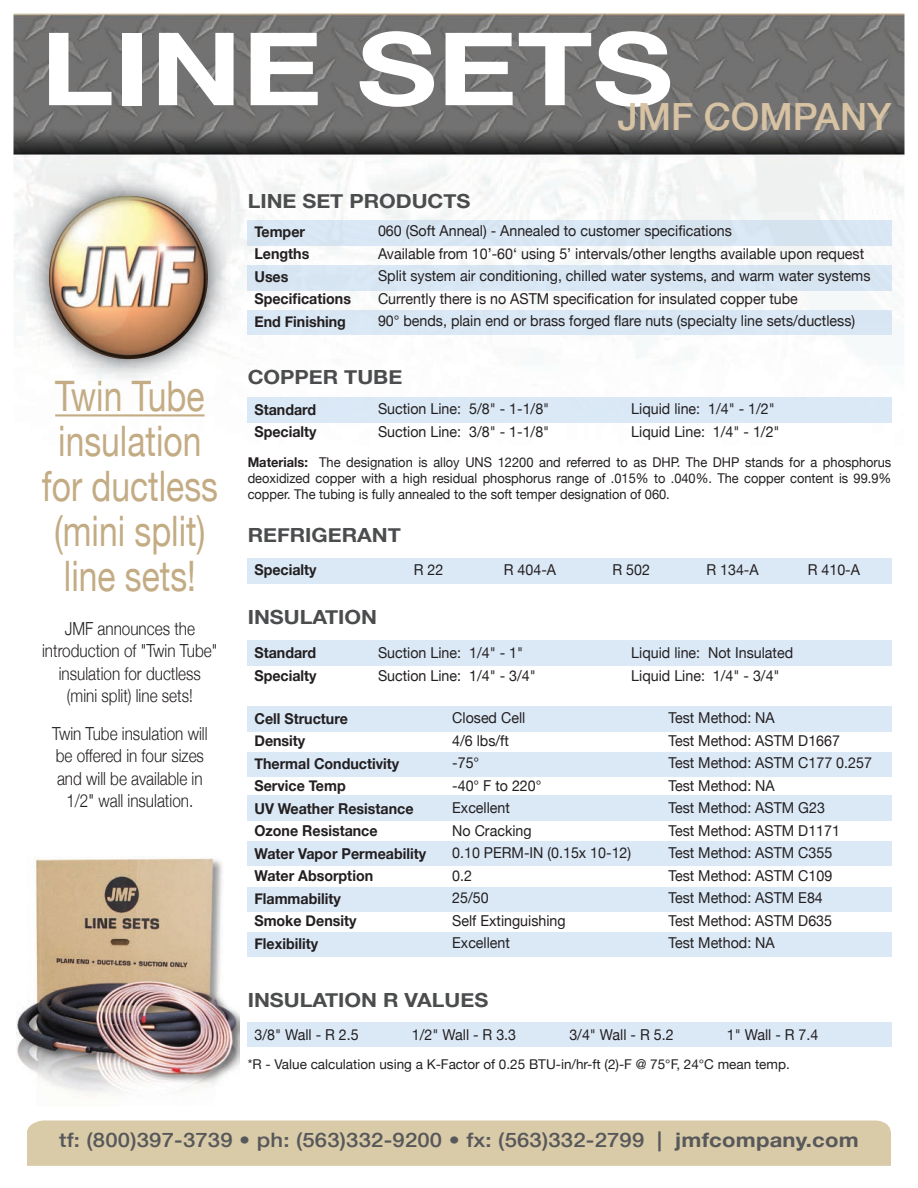
<style>
.page{position:relative;width:918px;height:1188px;background:#fff}
.page>*{position:absolute;margin:0;border:0;box-sizing:border-box;transform-origin:0 0}
.t1{font:700 101.25px "Helvetica Neue";color:#fff;scale:1.22 1}
.t2{font:42px/45px "Helvetica Neue";color:#c3ab83;text-align:center;scale:.8 1}
.t3{font:500 37.5px "Helvetica Neue";color:#d7c3a3}
.t4{font:500 19.95px "Helvetica Neue";letter-spacing:.01em;color:#57585a;scale:1.11 1}
.t5{font:700 19.5px "Helvetica Neue";color:#4b4c4d;scale:1.1 1}
.t6{font:300 18px/22.5px "Helvetica Neue";color:#231f20;text-align:center;scale:.85 1}
.t7{font:15px/22.5px "Helvetica Neue";color:#231f20;scale:.95 1}
.t8{font:700 15px/22.5px "Helvetica Neue";color:#231f20;scale:.95 1}
.t9{font:13.5px/15.8px "Helvetica Neue";color:#231f20;text-align:justify;scale:.95 1}
.t10{font:13.5px "Helvetica Neue";color:#231f20}
.s1{font-weight:700}
</style>
<div class="page">
<img style="left:14px;top:14px;width:890px;height:1033px">
<img style="left:17px;top:856px;width:223px;height:239px">
<div style="left:27px;top:1120px;width:864px;height:46px;background:#d9caa8"></div>
<img style="left:26px;top:173px;width:204px;height:208px">
<img style="left:61px;top:196px;width:65px;height:39px">
<hr style="left:55px;top:414px;width:150px;height:2px;background:#c3ab83">
<div style="left:248px;top:1023px;width:643px;height:24px;background:#dbe9f7"></div>
<div style="left:248px;top:221px;width:643px;height:24px;background:#d8e6f3"></div>
<div style="left:248px;top:266px;width:643px;height:24px;background:#d8e5f2"></div>
<div style="left:248px;top:310px;width:643px;height:25px;background:#d9e7f4"></div>
<div style="left:248px;top:641px;width:643px;height:24px;background:#dbe9f7"></div>
<div style="left:248px;top:707px;width:643px;height:24px;background:#dbe9f7"></div>
<div style="left:248px;top:752px;width:643px;height:24px;background:#dbe9f7"></div>
<div style="left:248px;top:796px;width:643px;height:24px;background:#dbe9f7"></div>
<div style="left:248px;top:841px;width:643px;height:24px;background:#dbe9f7"></div>
<div style="left:248px;top:887px;width:643px;height:25px;background:#dbe9f7"></div>
<div style="left:248px;top:932px;width:643px;height:25px;background:#dbe9f7"></div>
<div style="left:248px;top:559px;width:643px;height:24px;background:#dbe9f7"></div>
<div style="left:248px;top:398px;width:643px;height:24px;background:#dbe9f7"></div>
<h1 class="t1" style="left:40px;top:6px;width:520px">LINE SETS</h1>
<h3 class="t3" style="left:618px;top:94px;width:275px">JMF COMPANY</h3>
<h3 class="t5" style="left:248px;top:189px;width:204px">LINE SET PRODUCTS</h3>
<h2 class="t2" style="left:42px;top:373px;width:222px">Twin Tube insulation for ductless (mini split) line sets!</h2>
<p class="t6" style="left:42px;top:617px;width:208px">JMF announces the introduction of "Twin Tube" insulation for ductless (mini split) line sets!</p>
<p class="t6" style="left:52px;top:722px;width:184px">Twin Tube insulation will be offered in four sizes and will be available in<br>1/2" wall insulation.</p>
<p class="t8" style="left:254px;top:220px;width:103px">Temper<br>Lengths<br>Uses<br>Specifications<br>End Finishing</p>
<p class="t7" style="left:378px;top:220px;width:520px">060 (Soft Anneal) - Annealed to customer specifications<br>Available from 10’-60‘ using 5’ intervals/other lengths available upon request Split system air conditioning, chilled water systems, and warm water systems Currently there is no ASTM specification for insulated copper tube<br>90° bends, plain end or brass forged flare nuts (specialty line sets/ductless)</p>
<h3 class="t5" style="left:248px;top:364px;width:142px">COPPER TUBE</h3>
<p class="t8" style="left:254px;top:398px;width:67px">Standard<br>Specialty</p>
<p class="t7" style="left:378px;top:397px;width:182px">Suction Line: 5/8" - 1-1/8"<br>Suction Line: 3/8" - 1-1/8"</p>
<p class="t7" style="left:631px;top:397px;width:158px">Liquid line: 1/4" - 1/2"<br>Liquid Line: 1/4" - 1/2"</p>
<p class="t9" style="left:248px;top:454px;width:679px"><span class="s1">Materials:</span> The designation is alloy UNS 12200 and referred to as DHP. The DHP stands for a phosphorus deoxidized copper with a high residual phosphorus range of .015% to .040%. The copper content is 99.9% copper. The tubing is fully annealed to the soft temper designation of 060.</p>
<h3 class="t5" style="left:248px;top:523px;width:141px">REFRIGERANT</h3>
<p class="t8" style="left:254px;top:558px;width:67px">Specialty</p>
<p class="t7" style="left:414px;top:558px;width:33px">R 22</p>
<p class="t7" style="left:504px;top:558px;width:57px">R 404-A</p>
<p class="t7" style="left:613px;top:558px;width:41px">R 502</p>
<p class="t7" style="left:706px;top:558px;width:57px">R 134-A</p>
<p class="t7" style="left:808px;top:558px;width:57px">R 410-A</p>
<h3 class="t5" style="left:248px;top:605px;width:119px">INSULATION</h3>
<p class="t8" style="left:254px;top:642px;width:67px">Standard<br>Specialty</p>
<p class="t8" style="left:254px;top:707px;width:182px">Cell Structure<br>Density<br>Thermal Conductivity<br>Service Temp<br>UV Weather Resistance<br>Ozone Resistance<br>Water Vapor Permeability<br>Water Absorption<br>Flammability<br>Smoke Density<br>Flexibility</p>
<p class="t7" style="left:378px;top:641px;width:168px">Suction Line: 1/4" - 1"<br>Suction Line: 1/4" - 3/4"</p>
<p class="t7" style="left:631px;top:641px;width:172px">Liquid line: Not Insulated<br>Liquid Line: 1/4" - 3/4"</p>
<p class="t7" style="left:452px;top:707px;width:190px">Closed Cell<br>4/6 lbs/ft<br>-75°<br>-40° F to 220°<br>Excellent<br>No Cracking<br>0.10 PERM-IN (0.15x 10-12)<br>0.2<br>25/50<br>Self Extinguishing<br>Excellent</p>
<p class="t7" style="left:668px;top:707px;width:216px">Test Method: NA<br>Test Method: ASTM D1667<br>Test Method: ASTM C177 0.257<br>Test Method: NA<br>Test Method: ASTM G23<br>Test Method: ASTM D1171<br>Test Method: ASTM C355<br>Test Method: ASTM C109<br>Test Method: ASTM E84<br>Test Method: ASTM D635<br>Test Method: NA</p>
<h3 class="t5" style="left:248px;top:988px;width:220px">INSULATION R VALUES</h3>
<p class="t7" style="left:254px;top:1023px;width:111px">3/8" Wall - R 2.5</p>
<p class="t7" style="left:412px;top:1023px;width:111px">1/2" Wall - R 3.3</p>
<p class="t7" style="left:569px;top:1023px;width:111px">3/4" Wall - R 5.2</p>
<p class="t7" style="left:727px;top:1023px;width:98px">1" Wall - R 7.4</p>
<p class="t10" style="left:248px;top:1056px;width:544px">*R - Value calculation using a K-Factor of 0.25 BTU-in/hr-ft (2)-F @ 75°F, 24°C mean temp.</p>
<h3 class="t4" style="left:59px;top:1128px;width:722px">tf: (800)397-3739 • ph: (563)332-9200 • fx: (563)332-2799 | <span class="s1">jmfcompany.com</span></h3>
</div>
